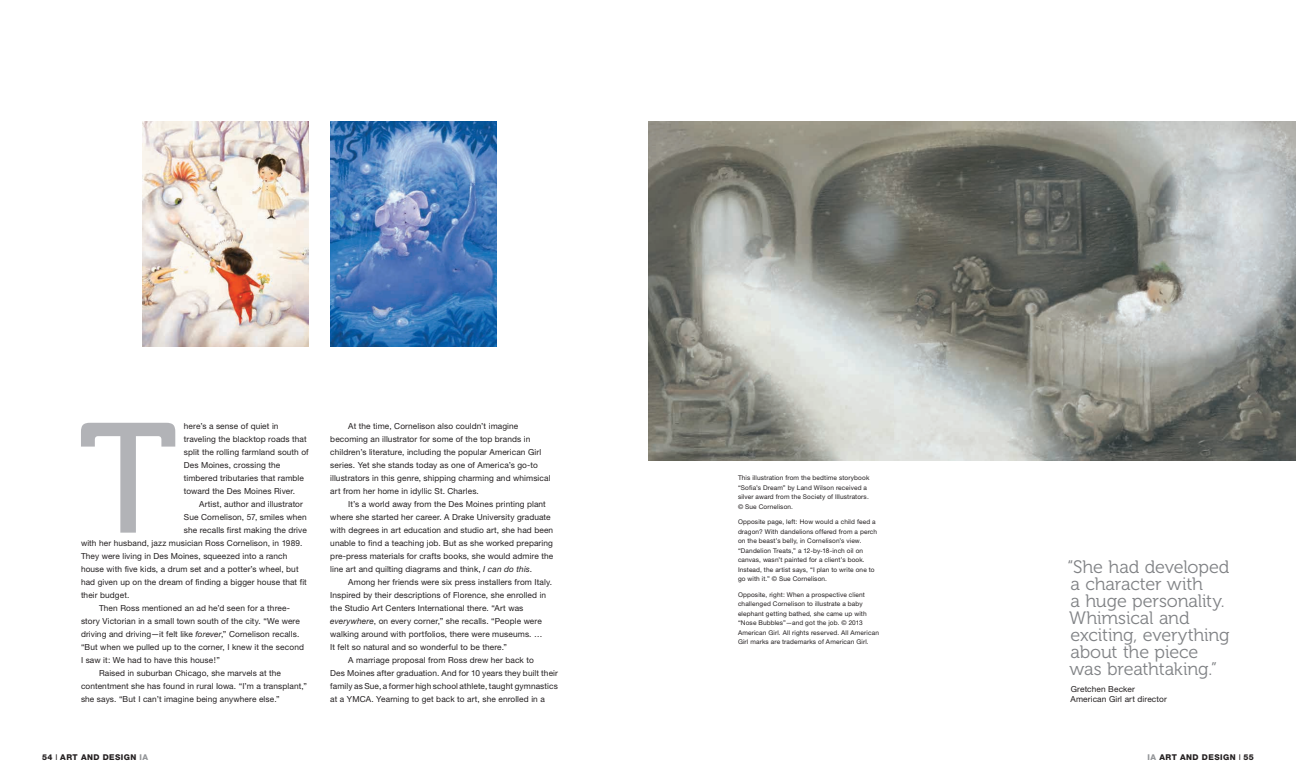
<style>
.page{position:relative;width:1296px;height:783px;background:#fff}
.page>*{position:absolute;margin:0;border:0;box-sizing:border-box;transform-origin:0 0}
.drop_cap{font:155.6px "Museo 500";color:#b2b3b7}
.BodyCopyFeature{font:18px/17px "Museo 300";letter-spacing:-.01em;color:#808285}
.BodyCopyFeature-2{font:8.3px/13px "Helvetica Neue";letter-spacing:.01em;color:#231f20}
.drop_cap-2{font:8.3px/13px "Helvetica Neue";letter-spacing:.01em;color:#231f20}
.t1{font:800 8px "Helvetica Neue";letter-spacing:.055em;color:#231f20}
.PhotoCaptions{font:6.5px/9.5px "Helvetica Neue";letter-spacing:.02em;color:#231f20}
.s1{font-style:italic}
.s2{font-weight:400}
.s3{color:#939598}
</style>
<div class="page">
<img style="left:142px;top:121px;width:167px;height:225px">
<img style="left:330px;top:121px;width:166px;height:225px">
<img style="left:648px;top:121px;width:648px;height:340px">
<p class="drop_cap" style="left:79px;top:394px;width:100px">T</p>
<p class="drop_cap-2" style="left:184px;top:419px;width:126px">here’s a sense of quiet in traveling the blacktop roads that split the rolling farmland south of<br>Des Moines, crossing the timbered tributaries that ramble toward the Des Moines River.</p>
<p class="BodyCopyFeature-2" style="left:199px;top:497px;width:105px">Artist, author and illustrator</p>
<p class="BodyCopyFeature-2" style="left:184px;top:510px;width:124px">Sue Cornelison, 57, smiles when</p>
<p class="BodyCopyFeature-2" style="left:184px;top:523px;width:124px">she recalls first making the drive</p>
<p class="BodyCopyFeature-2" style="left:81px;top:536px;width:223px">with her husband, jazz musician Ross Cornelison, in 1989.</p>
<p class="BodyCopyFeature-2" style="left:81px;top:549px;width:208px">They were living in Des Moines, squeezed into a ranch</p>
<p class="BodyCopyFeature-2" style="left:81px;top:562px;width:219px">house with five kids, a drum set and a potter’s wheel, but</p>
<p class="BodyCopyFeature-2" style="left:81px;top:575px;width:227px">had given up on the dream of finding a bigger house that fit</p>
<p class="BodyCopyFeature-2" style="left:81px;top:588px;width:50px">their budget.</p>
<p class="BodyCopyFeature-2" style="left:81px;top:601px;width:224px;text-indent:18px">Then Ross mentioned an ad he’d seen for a three&shy;story Victorian in a small town south of the city. “We were driving and driving—it felt like <span class="s1">forever</span>,” Cornelison recalls. “But when we pulled up to the corner, I knew it the second I saw it: We had to have this house!”</p>
<p class="BodyCopyFeature-2" style="left:81px;top:666px;width:227px;text-indent:18px">Raised in suburban Chicago, she marvels at the contentment she has found in rural Iowa. “I’m a transplant,” she says. “But I can’t imagine being anywhere else.”</p>
<p class="BodyCopyFeature-2" style="left:330px;top:419px;width:222px;text-indent:18px">At the time, Cornelison also couldn’t imagine becoming an illustrator for some of the top brands in children’s literature, including the popular American Girl series. Yet she stands today as one of America’s go-to illustrators in this genre, shipping charming and whimsical art from her home in idyllic St. Charles.</p>
<p class="BodyCopyFeature-2" style="left:330px;top:497px;width:224px;text-indent:18px">It’s a world away from the Des Moines printing plant where she started her career. A Drake University graduate with degrees in art education and studio art, she had been unable to find a teaching job. But as she worked preparing pre-press materials for crafts books, she would admire the line art and quilting diagrams and think, <span class="s1">I can do this</span>.</p>
<p class="BodyCopyFeature-2" style="left:330px;top:575px;width:223px;text-indent:18px">Among her friends were six press installers from Italy.<br>Inspired by their descriptions of Florence, she enrolled in the Studio Art Centers International there. “Art was <span class="s1">everywhere</span>, on every corner,” she recalls. “People were walking around with portfolios, there were museums. …<br>It felt so natural and so wonderful to be there.”</p>
<p class="BodyCopyFeature-2" style="left:348px;top:653px;width:187px">A marriage proposal from Ross drew her back to</p>
<p class="BodyCopyFeature-2" style="left:330px;top:666px;width:229px">Des Moines after graduation. And for 10 years they built their family as Sue, a former high school athlete, taught gymnastics</p>
<p class="BodyCopyFeature-2" style="left:330px;top:692px;width:216px">at a YMCA. Yearning to get back to art, she enrolled in a</p>
<p class="PhotoCaptions" style="left:738px;top:473px;width:133px">This illustration from the bedtime storybook “Sofia’s Dream” by Land Wilson received a silver award from the Society of Illustrators. © Sue Cornelison.</p>
<p class="PhotoCaptions" style="left:738px;top:517px;width:141px">Opposite page, left: How would a child feed a dragon? With dandelions offered from a perch on the beast’s belly, in Cornelison’s view. “Dandelion Treats,” a 12-by-18-inch oil on canvas, wasn’t painted for a client’s book.<br>Instead, the artist says, “I plan to write one to go with it.” © Sue Cornelison.</p>
<p class="PhotoCaptions" style="left:738px;top:590px;width:143px">Opposite, right: When a prospective client challenged Cornelison to illustrate a baby elephant getting bathed, she came up with “Nose Bubbles”—and got the job. © 2013<br>American Girl. All rights reserved. All American Girl marks are trademarks of American Girl.</p>
<p class="BodyCopyFeature" style="left:1067px;top:558px;width:164px">“She had developed a character with<br>a huge personality.<br>Whimsical and exciting, everything about the piece was breathtaking.”</p>
<p class="BodyCopyFeature-2" style="left:1071px;top:682px;width:66px">Gretchen Becker</p>
<p class="BodyCopyFeature-2" style="left:1071px;top:692px;width:98px">American Girl art director</p>
<p class="t1" style="left:42px;top:753px;width:108px">54 <span class="s2">I</span> ART AND DESIGN <span class="s3">IA</span></p>
<p class="t1" style="left:1148px;top:753px;width:108px"><span class="s3">IA</span> ART AND DESIGN <span class="s2">I</span> 55</p>
</div>
